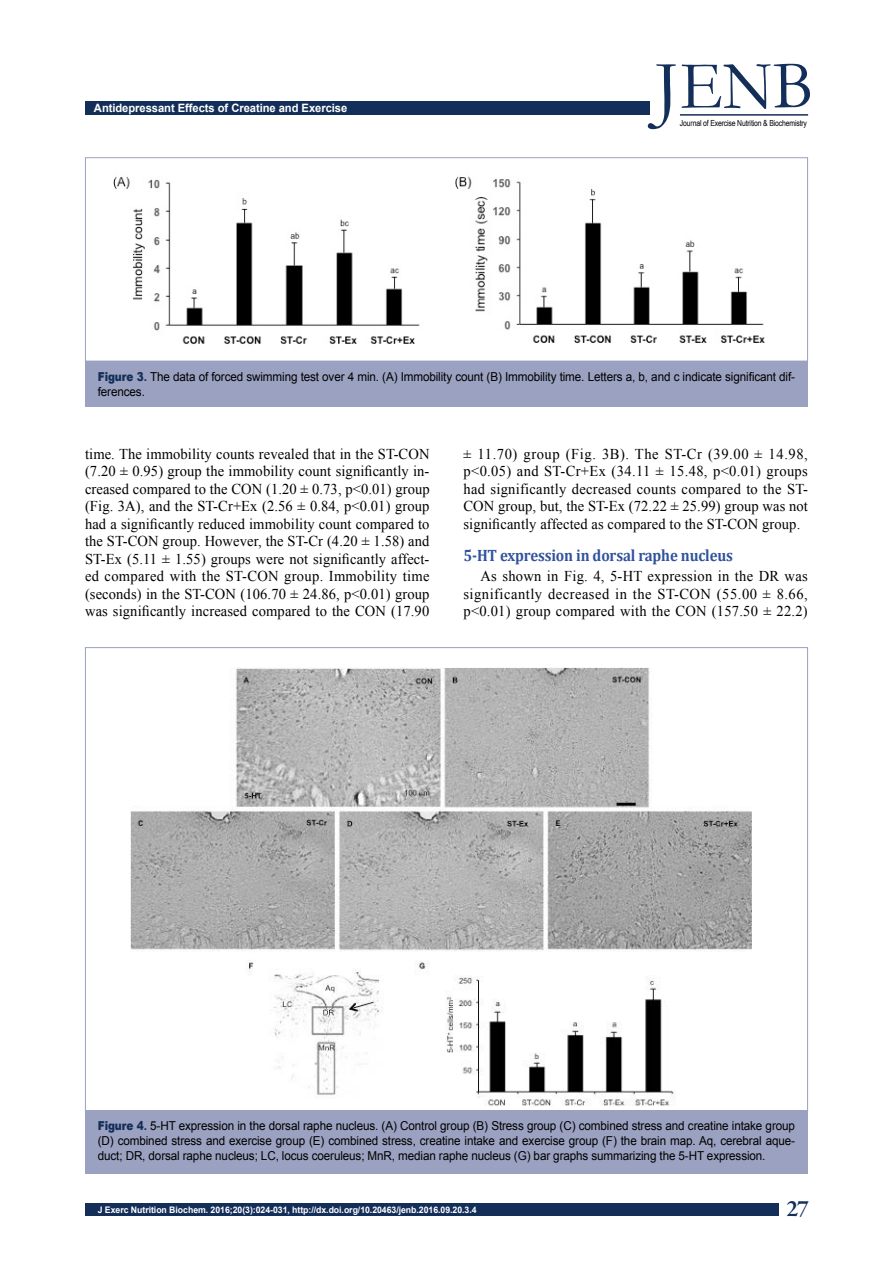
<style>
.page{position:relative;width:893px;height:1263px;background:#fff}
.page>*{position:absolute;margin:0;border:0;box-sizing:border-box;transform-origin:0 0}
.t1{font:600 24px "Garamond Premr Pro";color:#132e59}
.t2{font:700 16.5px "Cambria";letter-spacing:-.01em;color:#30539b;scale:.9 1}
.t3{font:15px/17.5px "Times New Roman";letter-spacing:.01em;color:#000;text-align:justify}
.t4{font:12.3px/15px "Arial";letter-spacing:-.01em;color:#000;scale:.95 1}
.t5{font:700 11.55px "Arial";letter-spacing:-.005em;color:#fff}
.t6{font:700 9px "Arial";letter-spacing:-.005em;color:#fff}
.t7{font:8.4px "Arial Narrow";letter-spacing:-.02em;color:#000}
.s1{font-weight:900;color:#132e59}
.s2{font-weight:700;color:#132e59}
</style>
<div class="page">
<div style="left:85px;top:1203px;width:693px;height:13px;background:#132e59"></div>
<div style="left:85px;top:101px;width:565px;height:14px;background:#132e59"></div>
<svg style="left:648px;top:64px;width:28px;height:65px"></svg>
<svg style="left:682px;top:64px;width:128px;height:45px"></svg>
<hr style="left:680px;top:114px;width:128px;height:2px;background:#132e59">
<img style="left:113px;top:176px;width:307px;height:168px">
<div style="left:85px;top:157px;width:723px;height:204px;border:1px solid #9ba1c0"></div>
<div style="left:85px;top:362px;width:723px;height:45px;background:#9ba1c0"></div>
<img style="left:130px;top:668px;width:621px;height:438px">
<div style="left:85px;top:1110px;width:723px;height:64px;background:#9ba1c0"></div>
<img style="left:455px;top:176px;width:310px;height:168px">
<p class="t5" style="left:94px;top:100px;width:255px">Antidepressant Effects of Creatine and Exercise</p>
<p class="t7" style="left:680px;top:116px;width:129px">Journal of Exercise Nutrition &amp; Biochemistry</p>
<p class="t4" style="left:98px;top:369px;width:736px"><span class="s1">Figure 3</span><span class="s2">.</span> The data of forced swimming test over 4 min. (A) Immobility count (B) Immobility time. Letters a, b, and c indicate significant dif&shy;ferences.</p>
<p class="t3" style="left:85px;top:445px;width:346px">time. The immobility counts revealed that in the ST-CON (7.20 ± 0.95) group the immobility count significantly in&shy;creased compared to the CON (1.20 ± 0.73, p&lt;0.01) group (Fig. 3A), and the ST-Cr+Ex (2.56 ± 0.84, p&lt;0.01) group had a significantly reduced immobility count compared to the ST-CON group. However, the ST-Cr (4.20 ± 1.58) and ST-Ex (5.11 ± 1.55) groups were not significantly affect&shy;ed compared with the ST-CON group. Immobility time (seconds) in the ST-CON (106.70 ± 24.86, p&lt;0.01) group was significantly increased compared to the CON (17.90</p>
<p class="t3" style="left:463px;top:445px;width:346px">± 11.70) group (Fig. 3B). The ST-Cr (39.00 ± 14.98, p&lt;0.05) and ST-Cr+Ex (34.11 ± 15.48, p&lt;0.01) groups had significantly decreased counts compared to the ST-CON group, but, the ST-Ex (72.22 ± 25.99) group was not significantly affected as compared to the ST-CON group.</p>
<p class="t2" style="left:463px;top:545px;width:301px">5-HT expression in dorsal raphe nucleus</p>
<p class="t3" style="left:463px;top:567px;width:346px;text-indent:17px">As shown in Fig. 4, 5-HT expression in the DR was significantly decreased in the ST-CON (55.00 ± 8.66, p&lt;0.01) group compared with the CON (157.50 ± 22.2)</p>
<p class="t4" style="left:98px;top:1118px;width:736px;text-align:justify"><span class="s1">Figure 4</span><span class="s2">.</span> 5-HT expression in the dorsal raphe nucleus. (A) Control group (B) Stress group (C) combined stress and creatine intake group (D) combined stress and exercise group (E) combined stress, creatine intake and exercise group (F) the brain map. Aq, cerebral aque&shy;duct; DR, dorsal raphe nucleus; LC, locus coeruleus; MnR, median raphe nucleus (G) bar graphs summarizing the 5-HT expression.</p>
<p class="t6" style="left:98px;top:1204px;width:380px">J Exerc Nutrition Biochem. 2016;20(3):024-031, http://dx.doi.org/10.20463/jenb.2016.09.20.3.4</p>
<h1 class="t1" style="left:786px;top:1194px;width:24px">27</h1>
</div>
